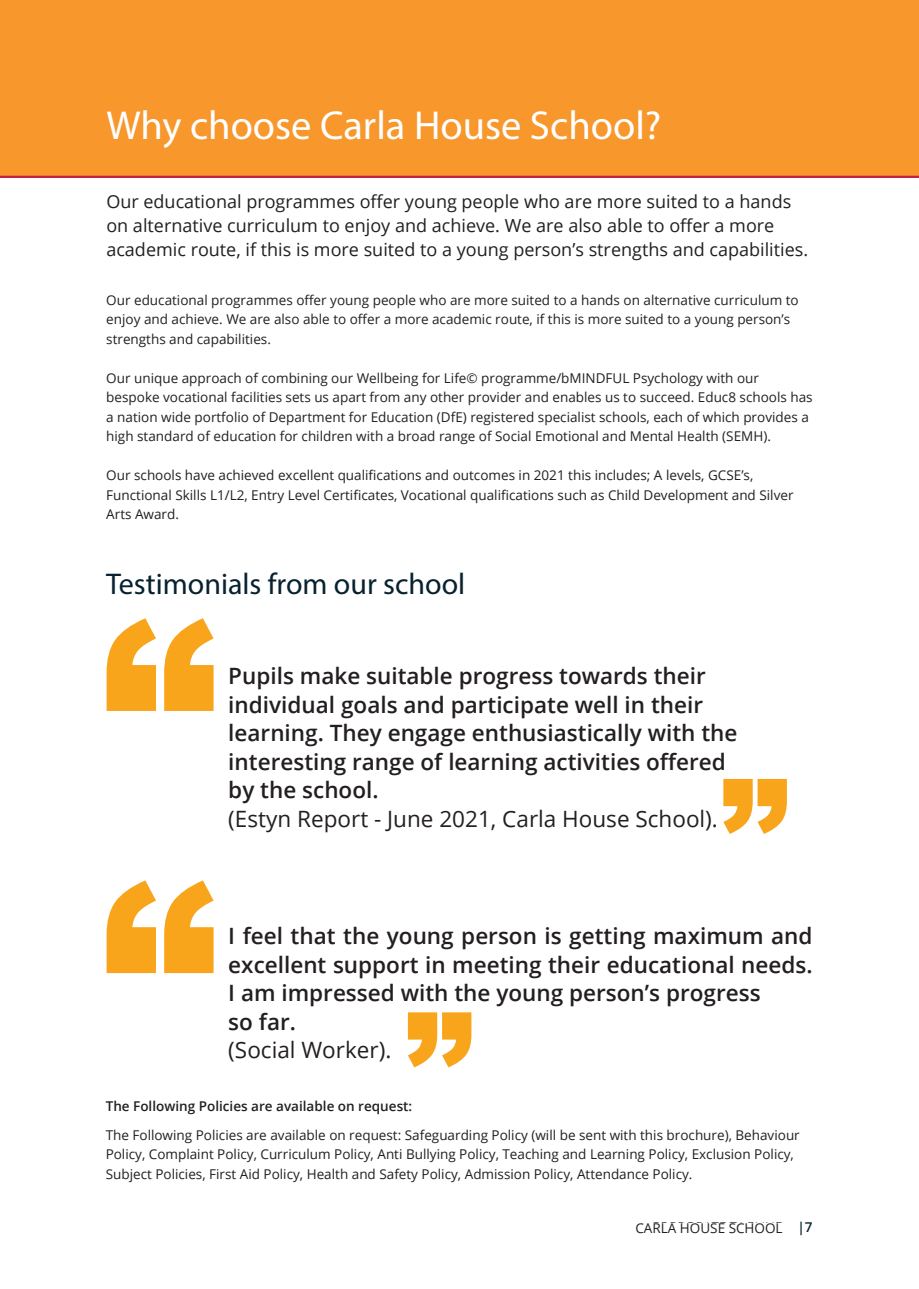
<style>
.page{position:relative;width:919px;height:1289px;background:#fff}
.page>*{position:absolute;margin:0;border:0;box-sizing:border-box;transform-origin:0 0}
.t1{font:900 232.5px "Arial";color:#f9a51b}
.t2{font:900 138px "Arial";color:#f9a51b}
.title_1{font:40.5px "Myriad Pro";color:#fff}
.title_3{font:30px "Myriad Pro";color:#08212e}
.body_text{font:600 22.5px/28.5px "Open Sans";color:#231f20;text-align:justify}
.body_text-2{font:22.5px "Open Sans";color:#231f20}
.subtitle{font:18px/24px "Open Sans";color:#231f20}
.body_text-3{font:13.5px/19.5px "Open Sans";color:#231f20}
.body_text-4{font:600 13.5px "Open Sans";color:#231f20}
.t3{font:300 13.5px "Open Sans";color:#08212e}
.s1{font-weight:600}
</style>
<div class="page">
<div style="left:0;top:0;width:918px;height:178px;background:#f8972c"></div>
<p class="title_1" style="left:106px;top:100px;width:556px">Why choose Carla House School?</p>
<p class="subtitle" style="left:106px;top:189px;width:703px">Our educational programmes offer young people who are more suited to a hands on alternative curriculum to enjoy and achieve. We are also able to offer a more academic route, if this is more suited to a young person’s strengths and capabilities.</p>
<p class="body_text-3" style="left:106px;top:290px;width:694px">Our educational programmes offer young people who are more suited to a hands on alternative curriculum to enjoy and achieve. We are also able to offer a more academic route, if this is more suited to a young person’s strengths and capabilities.</p>
<p class="body_text-3" style="left:106px;top:368px;width:654px">Our unique approach of combining our Wellbeing for Life© programme/bMINDFUL Psychology with our</p>
<p class="body_text-3" style="left:106px;top:387px;width:707px">bespoke vocational facilities sets us apart from any other provider and enables us to succeed. Educ8 schools has a nation wide portfolio of Department for Education (DfE) registered specialist schools, each of which provides a high standard of education for children with a broad range of Social Emotional and Mental Health (SEMH).</p>
<p class="body_text-3" style="left:106px;top:465px;width:648px">Our schools have achieved excellent qualifications and outcomes in 2021 this includes; A levels, GCSE’s,</p>
<p class="body_text-3" style="left:106px;top:485px;width:688px">Functional Skills L1/L2, Entry Level Certificates, Vocational qualifications such as Child Development and Silver<br>Arts Award.</p>
<p class="title_3" style="left:106px;top:565px;width:360px">Testimonials from our school</p>
<p class="t1" style="left:100px;top:535px;width:118px">“</p>
<p class="body_text" style="left:228px;top:661px;width:479px">Pupils make suitable progress towards their</p>
<p class="body_text" style="left:228px;top:690px;width:476px">individual goals and participate well in their</p>
<p class="body_text" style="left:228px;top:718px;width:510px">learning. They engage enthusiastically with the</p>
<p class="body_text" style="left:228px;top:747px;width:499px">interesting range of learning activities offered</p>
<p class="body_text" style="left:228px;top:775px;width:152px">by the school.</p>
<p class="t2" style="left:719px;top:730px;width:70px">”</p>
<p class="body_text-2" style="left:228px;top:803px;width:491px">(Estyn Report - June 2021, Carla House School).</p>
<p class="t1" style="left:100px;top:797px;width:118px">“</p>
<p class="body_text" style="left:228px;top:921px;width:585px">I feel that the young person is getting maximum and excellent support in meeting their educational needs.<br>I am impressed with the young person’s progress</p>
<p class="body_text" style="left:228px;top:1006px;width:69px">so far.</p>
<p class="body_text-2" style="left:228px;top:1034px;width:164px">(Social Worker).</p>
<p class="body_text-4" style="left:106px;top:1096px;width:308px">The Following Policies are available on request:</p>
<p class="body_text-3" style="left:106px;top:1124px;width:695px">The Following Policies are available on request: Safeguarding Policy (will be sent with this brochure), Behaviour<br>Policy, Complaint Policy, Curriculum Policy, Anti Bullying Policy, Teaching and Learning Policy, Exclusion Policy,<br>Subject Policies, First Aid Policy, Health and Safety Policy, Admission Policy, Attendance Policy.</p>
<p class="t2" style="left:404px;top:963px;width:70px">”</p>
<p class="t3" style="left:650px;top:1218px;width:163px">CORPORAT TAGLINE <span class="s1">|7</span></p>
<p class="body_text-3" style="left:635px;top:1218px;width:149px">CARLA HOUSE SCHOOL</p>
</div>
